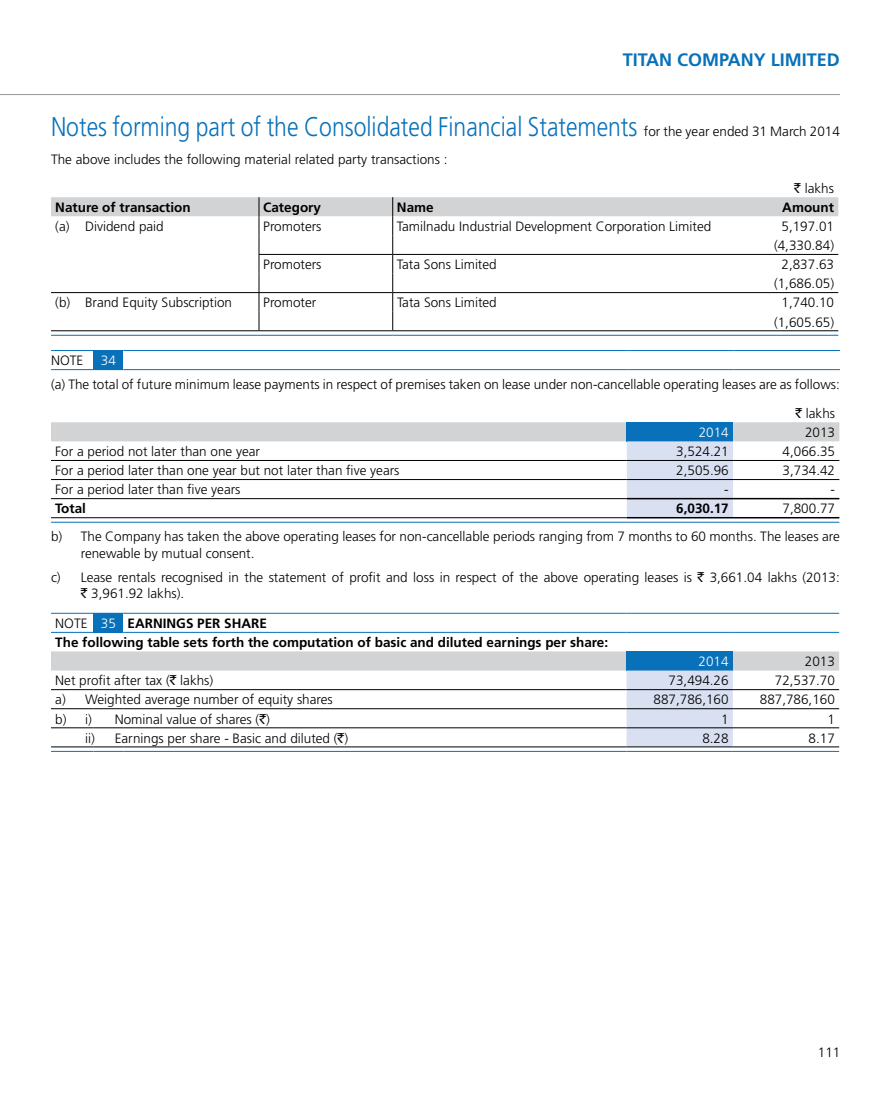
<style>
.page{position:relative;width:891px;height:1107px;background:#fff}
.page>*{position:absolute;margin:0;border:0;box-sizing:border-box;transform-origin:0 0}
.t1{font:300 27px "Frutiger";color:#0871b9;scale:.85 1}
.t2{font:700 18px "Frutiger";color:#0871b9}
.t3{font:300 13.5px/19px "Frutiger";color:#000}
.t4{font:700 13.5px "Frutiger";color:#000}
.t5{font:300 13.5px "Frutiger";color:#fff}
.s1{font-size:13.5px;color:#000}
.s2{font-family:"Rupee Foradian";font-weight:400}
.s3{color:#fff}
.s4{font-weight:700}
</style>
<div class="page">
<hr style="left:0;top:94px;width:840px;height:1px;background:#939598">
<hr style="left:51px;top:330px;width:208px;height:1px;background:#000">
<hr style="left:259px;top:330px;width:134px;height:1px;background:#000">
<hr style="left:393px;top:330px;width:339px;height:1px;background:#000">
<hr style="left:732px;top:330px;width:106px;height:1px;background:#000">
<svg style="left:51px;top:197px;width:787px;height:133px"></svg>
<hr style="left:51px;top:335px;width:208px;height:1px;background:#0871b9">
<hr style="left:259px;top:335px;width:134px;height:1px;background:#0871b9">
<hr style="left:393px;top:335px;width:339px;height:1px;background:#0871b9">
<hr style="left:732px;top:335px;width:106px;height:1px;background:#0871b9">
<div style="left:94px;top:351px;width:29px;height:19px;background:#0871b9"></div>
<hr style="left:51px;top:350px;width:43px;height:1px;background:#0871b9">
<svg style="left:94px;top:350px;width:29px;height:1px"></svg>
<hr style="left:123px;top:350px;width:504px;height:1px;background:#0871b9">
<hr style="left:627px;top:350px;width:107px;height:1px;background:#0871b9">
<hr style="left:734px;top:350px;width:106px;height:1px;background:#0871b9">
<hr style="left:51px;top:369px;width:43px;height:1px;background:#0871b9">
<hr style="left:123px;top:369px;width:504px;height:1px;background:#0871b9">
<hr style="left:627px;top:369px;width:107px;height:1px;background:#0871b9">
<hr style="left:734px;top:369px;width:106px;height:1px;background:#0871b9">
<svg style="left:51px;top:422px;width:788px;height:95px"></svg>
<hr style="left:51px;top:460px;width:576px;height:1px;background:#000">
<hr style="left:627px;top:460px;width:106px;height:1px;background:#000">
<hr style="left:733px;top:460px;width:106px;height:1px;background:#000">
<hr style="left:51px;top:479px;width:576px;height:1px;background:#000">
<hr style="left:627px;top:479px;width:106px;height:1px;background:#000">
<hr style="left:733px;top:479px;width:106px;height:1px;background:#000">
<hr style="left:51px;top:498px;width:576px;height:1px;background:#000">
<hr style="left:51px;top:517px;width:576px;height:1px;background:#000">
<hr style="left:627px;top:498px;width:106px;height:1px;background:#000">
<hr style="left:733px;top:498px;width:106px;height:1px;background:#000">
<hr style="left:627px;top:517px;width:106px;height:1px;background:#000">
<hr style="left:733px;top:517px;width:106px;height:1px;background:#000">
<hr style="left:51px;top:522px;width:576px;height:1px;background:#0871b9">
<hr style="left:627px;top:522px;width:106px;height:1px;background:#0871b9">
<hr style="left:733px;top:522px;width:106px;height:1px;background:#0871b9">
<div style="left:94px;top:613px;width:29px;height:19px;background:#0871b9"></div>
<hr style="left:51px;top:613px;width:43px;height:1px;background:#0871b9">
<hr style="left:123px;top:613px;width:504px;height:1px;background:#0871b9">
<hr style="left:627px;top:613px;width:106px;height:1px;background:#0871b9">
<hr style="left:733px;top:613px;width:106px;height:1px;background:#0871b9">
<hr style="left:51px;top:632px;width:43px;height:1px;background:#0871b9">
<svg style="left:94px;top:632px;width:29px;height:1px"></svg>
<hr style="left:123px;top:632px;width:504px;height:1px;background:#0871b9">
<hr style="left:627px;top:632px;width:106px;height:1px;background:#0871b9">
<hr style="left:733px;top:632px;width:106px;height:1px;background:#0871b9">
<svg style="left:51px;top:651px;width:788px;height:101px"></svg>
<hr style="left:123px;top:751px;width:504px;height:1px;background:#0871b9">
<hr style="left:627px;top:751px;width:106px;height:1px;background:#0871b9">
<hr style="left:733px;top:751px;width:106px;height:1px;background:#0871b9">
<h2 class="t2" style="left:623px;top:49px;width:219px">TITAN COMPANY LIMITED</h2>
<h1 class="t1" style="left:51px;top:111px;width:930px">Notes forming part of the Consolidated Financial Statements <span class="s1">for the year ended 31 March 2014</span></h1>
<p class="t3" style="left:51px;top:149px;width:398px">The above includes the following material related party transactions :</p>
<p class="t3" style="left:794px;top:179px;width:41px"><span class="s2">`</span> lakhs</p>
<p class="t4" style="left:55px;top:199px;width:137px">Nature of transaction</p>
<p class="t4" style="left:263px;top:199px;width:59px">Category</p>
<p class="t4" style="left:397px;top:199px;width:38px">Name</p>
<p class="t4" style="left:782px;top:199px;width:53px">Amount</p>
<p class="t3" style="left:55px;top:217px;width:110px">(a) Dividend paid</p>
<p class="t3" style="left:263px;top:217px;width:60px">Promoters</p>
<p class="t3" style="left:397px;top:217px;width:316px">Tamilnadu Industrial Development Corporation Limited</p>
<p class="t3" style="left:774px;top:217px;width:62px;text-align:center">5,197.01 (4,330.84)</p>
<p class="t3" style="left:263px;top:255px;width:60px">Promoters</p>
<p class="t3" style="left:397px;top:255px;width:101px">Tata Sons Limited</p>
<p class="t3" style="left:774px;top:255px;width:62px;text-align:center">2,837.63 (1,686.05)</p>
<p class="t3" style="left:55px;top:293px;width:178px">(b) Brand Equity Subscription</p>
<p class="t3" style="left:263px;top:293px;width:55px">Promoter</p>
<p class="t3" style="left:397px;top:293px;width:101px">Tata Sons Limited</p>
<p class="t3" style="left:774px;top:293px;width:62px;text-align:center">1,740.10 (1,605.65)</p>
<p class="t3" style="left:51px;top:351px;width:34px">NOTE</p>
<p class="t5" style="left:101px;top:353px;width:17px">34</p>
<p class="t3" style="left:795px;top:369px;width:46px;line-height:29.4px;text-indent:-744px">(a) The total of future minimum lease payments in respect of premises taken on lease under non-cancellable operating leases are as follows: <span class="s2">`</span> lakhs</p>
<p class="t5" style="left:699px;top:425px;width:32px">2014</p>
<p class="t3" style="left:805px;top:423px;width:32px">2013</p>
<p class="t3" style="left:55px;top:442px;width:206px">For a period not later than one year</p>
<p class="t3" style="left:676px;top:442px;width:54px">3,524.21</p>
<p class="t3" style="left:783px;top:442px;width:54px">4,066.35</p>
<p class="t3" style="left:55px;top:461px;width:346px">For a period later than one year but not later than five years</p>
<p class="t3" style="left:676px;top:461px;width:54px">2,505.96</p>
<p class="t3" style="left:783px;top:461px;width:54px">3,734.42</p>
<p class="t3" style="left:55px;top:480px;width:187px">For a period later than five years</p>
<p class="t3" style="left:724px;top:480px;width:6px">-</p>
<p class="t3" style="left:831px;top:480px;width:6px">-</p>
<p class="t4" style="left:55px;top:501px;width:32px">Total</p>
<p class="t4" style="left:676px;top:501px;width:54px">6,030.17</p>
<p class="t3" style="left:51px;top:495px;width:790px;line-height:27.9px;text-indent:732px">7,800.77 b) The Company has taken the above operating leases for non-cancellable periods ranging from 7 months to 60 months. The leases are</p>
<p class="t3" style="left:51px;top:540px;width:790px;line-height:24.8px;text-indent:30px">renewable by mutual consent.<br>c) Lease rentals recognised in the statement of profit and loss in respect of the above operating leases is <span class="s2">`</span> 3,661.04 lakhs (2013:</p>
<p class="t3" style="left:55px;top:579px;width:213px;line-height:29.5px;text-indent:25px"><span class="s2">`</span> 3,961.92 lakhs).<br>NOTE <span class="s3">35</span> <span class="s4">EARNINGS PER SHARE</span></p>
<p class="t4" style="left:55px;top:635px;width:554px">The following table sets forth the computation of basic and diluted earnings per share:</p>
<p class="t5" style="left:699px;top:654px;width:32px">2014</p>
<p class="t3" style="left:805px;top:652px;width:32px">2013</p>
<p class="t3" style="left:55px;top:671px;width:160px">Net profit after tax (<span class="s2">`</span> lakhs)</p>
<p class="t3" style="left:669px;top:671px;width:62px">73,494.26</p>
<p class="t3" style="left:775px;top:671px;width:62px">72,537.70</p>
<p class="t3" style="left:55px;top:690px;width:279px">a) Weighted average number of equity shares</p>
<p class="t3" style="left:654px;top:690px;width:77px">887,786,160</p>
<p class="t3" style="left:760px;top:690px;width:77px">887,786,160</p>
<p class="t3" style="left:55px;top:709px;width:38px">b) i)</p>
<p class="t3" style="left:115px;top:709px;width:157px">Nominal value of shares (<span class="s2">`</span>)</p>
<p class="t3" style="left:721px;top:709px;width:9px">1</p>
<p class="t3" style="left:827px;top:709px;width:9px">1</p>
<p class="t3" style="left:85px;top:728px;width:265px">ii) Earnings per share - Basic and diluted (<span class="s2">`</span>)</p>
<p class="t3" style="left:702px;top:728px;width:28px">8.28</p>
<p class="t3" style="left:809px;top:728px;width:28px">8.17</p>
<p class="t3" style="left:818px;top:1043px;width:24px">111</p>
</div>
